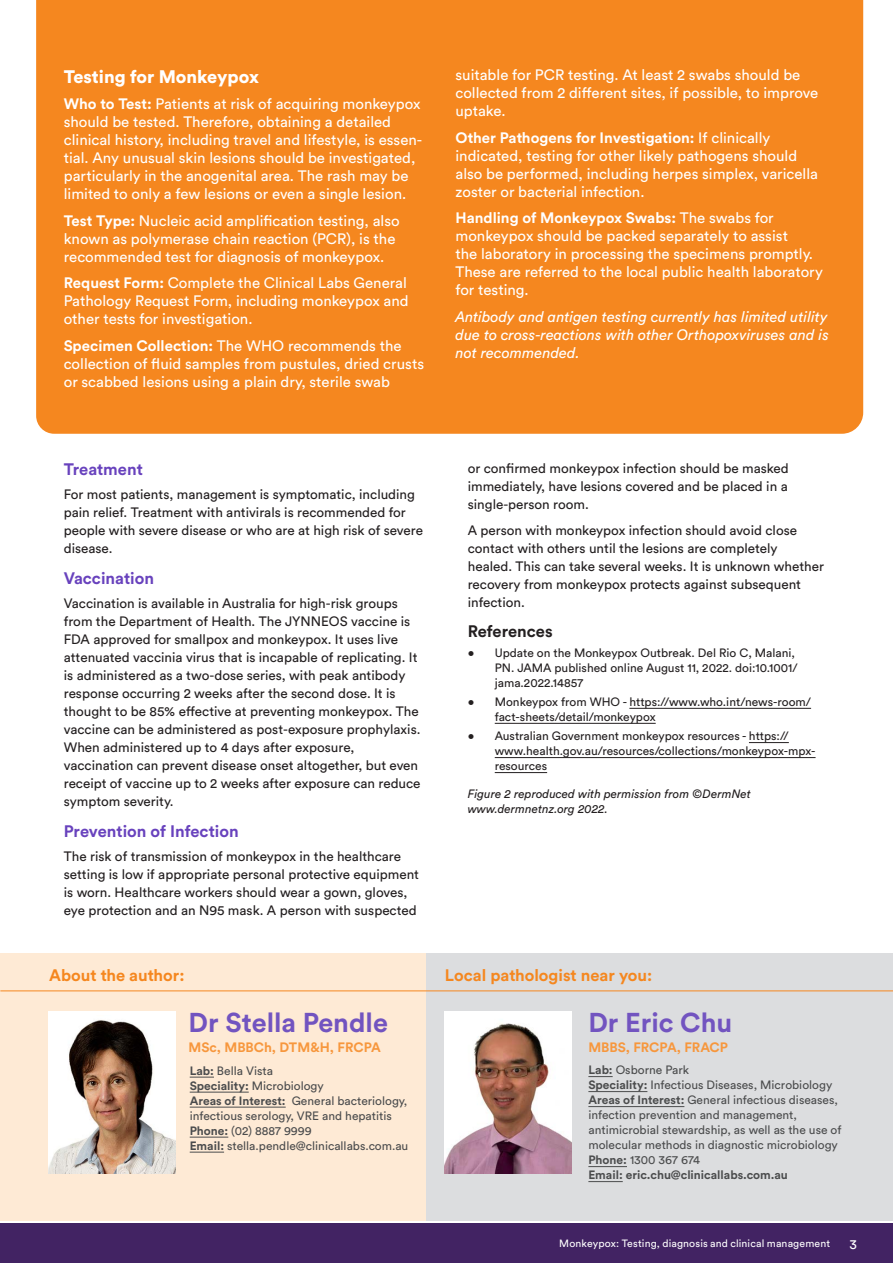
<style>
.page{position:relative;width:893px;height:1263px;background:#fff}
.page>*{position:absolute;margin:0;border:0;box-sizing:border-box;transform-origin:0 0}
.Body_Grey{font:700 27px "Circular Std";color:#7254c0}
.t1{font:900 18px "Circular Std";color:#fff}
.Head_1_purple_11pt{font:700 16.5px "Circular Std";color:#6842bd}
.Body_Grey-2{font:700 16.5px "Circular Std";color:#f5871f}
.Head_1_purple_11pt-2{font:700 16.5px "Circular Std";color:#231f20}
.t2{font:15px/18px "Circular Std";color:#fff}
.t3{font:italic 15px/18px "Circular Std";color:#fff;text-align:justify}
.Body_-_black{font:13.5px/18px "Circular Std";color:#231f20}
.Body_Grey-3{font:700 13.5px "Circular Std";color:#f7973d}
.t4{font:13.5px "Circular Std";color:#fff}
.Body_Grey-4{font:12px/15px "Circular Std";color:#4b4c4d}
.t5{font:12px/15px "Circular Std";color:#231f20}
.Reference_bullet_po{font:italic 12px/15px "Circular Std";color:#231f20}
._01_Title{font:10.5px "Circular Std";letter-spacing:.015em;color:#fff}
.s1{font-weight:700}
</style>
<div class="page">
<div style="left:0;top:1223px;width:893px;height:40px;background:#422363"></div>
<div style="left:36px;top:0;width:827px;height:434px;background:#f5871f"></div>
<hr style="left:629px;top:708px;width:182px;height:1px;background:#231f20">
<hr style="left:495px;top:723px;width:161px;height:1px;background:#231f20">
<hr style="left:749px;top:742px;width:40px;height:1px;background:#231f20">
<hr style="left:495px;top:757px;width:321px;height:1px;background:#231f20">
<hr style="left:495px;top:772px;width:52px;height:1px;background:#231f20">
<div style="left:425px;top:953px;width:468px;height:268px;background:#dcdddf"></div>
<div style="left:0;top:953px;width:425px;height:268px;background:#feead5"></div>
<div style="left:48px;top:1011px;width:128px;height:162px;background:#fff"></div>
<img style="left:48px;top:1020px;width:128px;height:153px">
<hr style="left:0;top:990px;width:893px;height:1px;background:#f5871f">
<svg style="left:190px;top:1077px;width:24px;height:1px"></svg>
<hr style="left:190px;top:1092px;width:59px;height:1px;background:#4b4c4d">
<hr style="left:190px;top:1107px;width:96px;height:1px;background:#4b4c4d">
<hr style="left:190px;top:1137px;width:38px;height:1px;background:#4b4c4d">
<hr style="left:190px;top:1152px;width:34px;height:1px;background:#4b4c4d">
<img style="left:444px;top:1011px;width:128px;height:162px">
<svg style="left:588px;top:1076px;width:25px;height:1px"></svg>
<hr style="left:588px;top:1091px;width:59px;height:1px;background:#4b4c4d">
<hr style="left:588px;top:1106px;width:96px;height:1px;background:#4b4c4d">
<hr style="left:588px;top:1166px;width:39px;height:1px;background:#4b4c4d">
<hr style="left:588px;top:1181px;width:35px;height:1px;background:#4b4c4d">
<p class="t1" style="left:64px;top:64px;width:197px">Testing for Monkeypox</p>
<p class="t2" style="left:64px;top:95px;width:360px"><span class="s1">Who to Test:</span> Patients at risk of acquiring monkeypox should be tested. Therefore, obtaining a detailed clinical history, including travel and lifestyle, is essen&shy;tial. Any unusual skin lesions should be investigated, particularly in the anogenital area. The rash may be limited to only a few lesions or even a single lesion.</p>
<p class="t2" style="left:64px;top:211px;width:337px"><span class="s1">Test Type:</span> Nucleic acid amplification testing, also known as polymerase chain reaction (PCR), is the recommended test for diagnosis of monkeypox.</p>
<p class="t2" style="left:64px;top:274px;width:346px;text-align:justify"><span class="s1">Request Form:</span> Complete the Clinical Labs General Pathology Request Form, including monkeypox and other tests for investigation.</p>
<p class="t2" style="left:64px;top:336px;width:362px"><span class="s1">Specimen Collection:</span> The WHO recommends the collection of fluid samples from pustules, dried crusts or scabbed lesions using a plain dry, sterile swab</p>
<p class="t2" style="left:455px;top:66px;width:364px">suitable for PCR testing. At least 2 swabs should be collected from 2 different sites, if possible, to improve uptake.</p>
<p class="t2" style="left:455px;top:128px;width:364px"><span class="s1">Other Pathogens for Investigation:</span> If clinically indicated, testing for other likely pathogens should also be performed, including herpes simplex, varicella zoster or bacterial infection.</p>
<p class="t2" style="left:455px;top:209px;width:369px"><span class="s1">Handling of Monkeypox Swabs:</span> The swabs for monkeypox should be packed separately to assist<br>the laboratory in processing the specimens promptly.<br>These are referred to the local public health laboratory for testing.</p>
<p class="t3" style="left:455px;top:307px;width:375px">Antibody and antigen testing currently has limited utility due to cross-reactions with other Orthopoxviruses and is not recommended.</p>
<p class="Head_1_purple_11pt" style="left:64px;top:458px;width:81px">Treatment</p>
<p class="Body_-_black" style="left:64px;top:485px;width:361px">For most patients, management is symptomatic, including pain relief. Treatment with antivirals is recommended for people with severe disease or who are at high risk of severe disease.</p>
<p class="Head_1_purple_11pt" style="left:64px;top:567px;width:92px">Vaccination</p>
<p class="Body_-_black" style="left:64px;top:594px;width:358px">Vaccination is available in Australia for high-risk groups from the Department of Health. The JYNNEOS vaccine is FDA approved for smallpox and monkeypox. It uses live attenuated vaccinia virus that is incapable of replicating. It is administered as a two-dose series, with peak antibody response occurring 2 weeks after the second dose. It is thought to be 85% effective at preventing monkeypox. The vaccine can be administered as post-exposure prophylaxis.<br>When administered up to 4 days after exposure, vaccination can prevent disease onset altogether, but even receipt of vaccine up to 2 weeks after exposure can reduce symptom severity.</p>
<p class="Head_1_purple_11pt" style="left:64px;top:820px;width:176px">Prevention of Infection</p>
<p class="Body_-_black" style="left:64px;top:847px;width:357px">The risk of transmission of monkeypox in the healthcare setting is low if appropriate personal protective equipment is worn. Healthcare workers should wear a gown, gloves, eye protection and an N95 mask. A person with suspected</p>
<p class="Body_Grey-2" style="left:49px;top:964px;width:137px">About the author:</p>
<p class="Body_Grey" style="left:189px;top:1005px;width:201px">Dr Stella Pendle</p>
<p class="Body_Grey-3" style="left:189px;top:1038px;width:194px">MSc, MBBCh, DTM&amp;H, FRCPA</p>
<p class="Body_Grey-4" style="left:190px;top:1063px;width:220px"><span class="s1">Lab:</span> Bella Vista<br><span class="s1">Speciality:</span> Microbiology<br><span class="s1">Areas of Interest:</span> General bacteriology, infectious serology, VRE and hepatitis<br><span class="s1">Phone:</span> (02) 8887 9999<br><span class="s1">Email:</span> stella.pendle@clinicallabs.com.au</p>
<p class="Body_-_black" style="left:468px;top:459px;width:323px;text-align:justify">or confirmed monkeypox infection should be masked immediately, have lesions covered and be placed in a single-person room.</p>
<p class="Body_-_black" style="left:468px;top:521px;width:358px">A person with monkeypox infection should avoid close contact with others until the lesions are completely healed. This can take several weeks. It is unknown whether recovery from monkeypox protects against subsequent infection.</p>
<p class="Head_1_purple_11pt-2" style="left:468px;top:621px;width:86px">References</p>
<p class="t5" style="left:495px;top:645px;width:304px;text-indent:-27px">• Update on the Monkeypox Outbreak. Del Rio C, Malani,<br>PN. JAMA published online August 11, 2022. doi:10.1001/ jama.2022.14857</p>
<p class="t5" style="left:495px;top:694px;width:318px;text-indent:-27px">• Monkeypox from WHO - https://www.who.int/news-room/ fact-sheets/detail/monkeypox</p>
<p class="t5" style="left:495px;top:728px;width:322px;text-indent:-27px">• Australian Government monkeypox resources - https:// www.health.gov.au/resources/collections/monkeypox-mpx&shy;resources</p>
<p class="Reference_bullet_po" style="left:468px;top:786px;width:284px">Figure 2 reproduced with permission from ©DermNet www.dermnetnz.org 2022.</p>
<p class="Body_Grey-2" style="left:445px;top:964px;width:209px">Local pathologist near you:</p>
<p class="Body_Grey" style="left:588px;top:1005px;width:145px">Dr Eric Chu</p>
<p class="Body_Grey-3" style="left:588px;top:1038px;width:141px">MBBS, FRCPA, FRACP</p>
<p class="Body_Grey-4" style="left:588px;top:1062px;width:255px"><span class="s1">Lab:</span> Osborne Park<br><span class="s1">Speciality:</span> Infectious Diseases, Microbiology <span class="s1">Areas of Interest:</span> General infectious diseases, infection prevention and management, antimicrobial stewardship, as well as the use of molecular methods in diagnostic microbiology <span class="s1">Phone:</span> 1300 367 674<br><span class="s1">Email: eric.chu@clinicallabs.com.au</span></p>
<p class="_01_Title" style="left:559px;top:1237px;width:272px">Monkeypox: Testing, diagnosis and clinical management</p>
<p class="t4" style="left:849px;top:1236px;width:9px">3</p>
</div>
